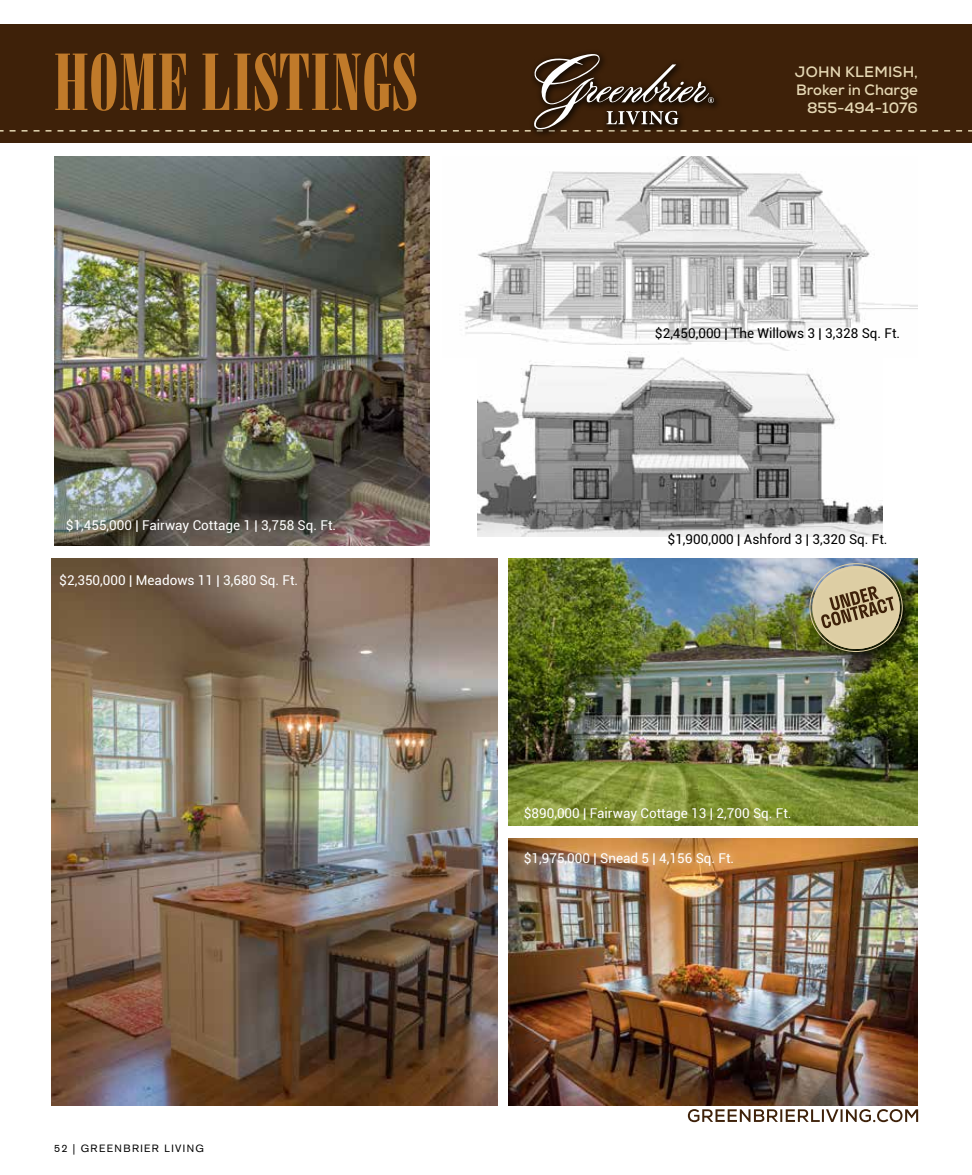
<style>
.page{position:relative;width:972px;height:1175px;background:#fff}
.page>*{position:absolute;margin:0;border:0;box-sizing:border-box;transform-origin:0 0}
.t1{font:78px "Bodoni Std Poster Compressed";color:#c07a2a}
.t2{font:700 15px/18px "Nexa";color:#e5d7b3}
.t3{font:13.5px "Roboto";color:#fff}
.t4{font:13.5px "Roboto";color:#000}
.t5{font:10.5px "Akzidenz Grotesk BE";letter-spacing:.135em;color:#000}
</style>
<div class="page">
<img style="left:508px;top:558px;width:410px;height:268px">
<img style="left:508px;top:838px;width:410px;height:268px">
<img style="left:54px;top:156px;width:375px;height:390px">
<img style="left:464px;top:156px;width:454px;height:195px">
<img style="left:478px;top:351px;width:405px;height:185px">
<img style="left:52px;top:558px;width:445px;height:548px">
<div style="left:516px;top:843px;width:225px;height:31px;background:#fff;opacity:.75"></div>
<div style="left:0;top:24px;width:972px;height:119px;background:#3e2109"></div>
<svg style="left:0;top:53px;width:972px;height:79px"></svg>
<svg style="left:688px;top:1109px;width:230px;height:13px"></svg>
<div style="left:808px;top:560px;width:109px;height:104px;background:#000;opacity:.75"></div>
<div style="left:812px;top:566px;width:88px;height:83px;background:#ddcea4;border-radius:50%"></div>
<div style="left:812px;top:566px;width:88px;height:83px;border:3px solid #e0d0a6;border-radius:50%"></div>
<svg style="left:821px;top:586px;width:73px;height:42px"></svg>
<h1 class="t1" style="left:54px;top:37px;width:365px">HOME LISTINGS</h1>
<p class="t3" style="left:66px;top:515px;width:272px">$1,455,000 | Fairway Cottage 1 | 3,758 Sq. Ft.</p>
<p class="t3" style="left:59px;top:570px;width:240px">$2,350,000 | Meadows 11 | 3,680 Sq. Ft.</p>
<p class="t2" style="left:795px;top:63px;width:125px">JOHN KLEMISH,<br>Broker in Charge</p>
<p class="t2" style="left:807px;top:99px;width:112px">855-494-1076</p>
<p class="t4" style="left:655px;top:324px;width:247px">$2,450,000 | The Willows 3 | 3,328 Sq. Ft.</p>
<p class="t4" style="left:668px;top:530px;width:222px">$1,900,000 | Ashford 3 | 3,320 Sq. Ft.</p>
<p class="t3" style="left:524px;top:803px;width:269px">$890,000 | Fairway Cottage 13 | 2,700 Sq. Ft.</p>
<p class="t3" style="left:524px;top:848px;width:212px">$1,975,000 | Snead 5 | 4,156 Sq. Ft.</p>
<p class="t5" style="left:54px;top:1142px;width:152px">52 | GREENBRIER LIVING</p>
</div>
